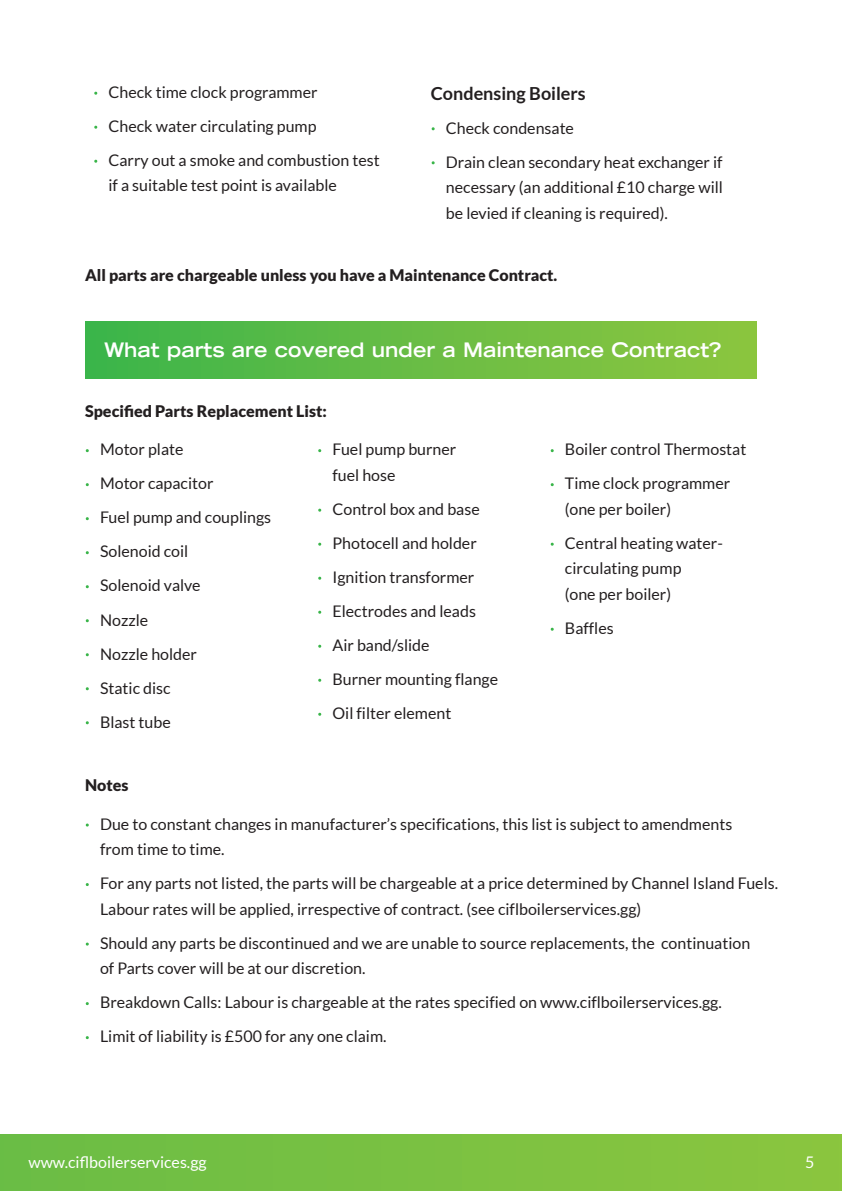
<style>
.page{position:relative;width:842px;height:1191px;background:#fff}
.page>*{position:absolute;margin:0;border:0;box-sizing:border-box;transform-origin:0 0}
.t1{font:700 expanded 20px "Trade Gothic LH";color:#fff}
.t2{font:700 18px "Lato";color:#231f20}
.t3{font:16px/25.6px "Lato";color:#231f20}
.t4{font:900 16px "Lato";color:#231f20}
.t5{font:16px "Lato";color:#fff}
.s1{font-weight:700;color:#fff}
</style>
<div class="page">
<div style="left:0;top:1134px;width:842px;height:57px;background:linear-gradient(to right,#6abd45,#8bc53e)"></div>
<div style="left:85px;top:321px;width:672px;height:57px;background:linear-gradient(to right,#3db54a,#8fc53f)"></div>
<p class="t3" style="left:94px;top:79px;width:225px"><span class="s1">·</span> Check time clock programmer</p>
<p class="t3" style="left:94px;top:113px;width:224px"><span class="s1">·</span> Check water circulating pump</p>
<p class="t3" style="left:109px;top:147px;width:273px;text-indent:-15px"><span class="s1">·</span> Carry out a smoke and combustion test if a suitable test point is available</p>
<p class="t2" style="left:431px;top:83px;width:156px">Condensing Boilers</p>
<p class="t3" style="left:431px;top:115px;width:145px"><span class="s1">·</span> Check condensate</p>
<p class="t3" style="left:446px;top:149px;width:279px;text-align:justify;text-indent:-15px"><span class="s1">·</span> Drain clean secondary heat exchanger if necessary (an additional £10 charge will be levied if cleaning is required).</p>
<p class="t4" style="left:85px;top:265px;width:474px">All parts are chargeable unless you have a Maintenance Contract.</p>
<p class="t1" style="left:104px;top:337px;width:619px">What parts are covered under a Maintenance Contract?</p>
<p class="t4" style="left:85px;top:401px;width:243px">Specified Parts Replacement List:</p>
<p class="t3" style="left:85px;top:437px;width:100px"><span class="s1">·</span> Motor plate</p>
<p class="t3" style="left:85px;top:471px;width:130px"><span class="s1">·</span> Motor capacitor</p>
<p class="t3" style="left:85px;top:505px;width:188px"><span class="s1">·</span> Fuel pump and couplings</p>
<p class="t3" style="left:85px;top:539px;width:105px"><span class="s1">·</span> Solenoid coil</p>
<p class="t3" style="left:85px;top:573px;width:117px"><span class="s1">·</span> Solenoid valve</p>
<p class="t3" style="left:85px;top:607px;width:65px"><span class="s1">·</span> Nozzle</p>
<p class="t3" style="left:85px;top:641px;width:113px"><span class="s1">·</span> Nozzle holder</p>
<p class="t3" style="left:85px;top:675px;width:87px"><span class="s1">·</span> Static disc</p>
<p class="t3" style="left:85px;top:709px;width:87px"><span class="s1">·</span> Blast tube</p>
<p class="t3" style="left:332px;top:437px;width:125px;text-indent:-15px"><span class="s1">·</span> Fuel pump burner fuel hose</p>
<p class="t3" style="left:317px;top:496px;width:164px"><span class="s1">·</span> Control box and base</p>
<p class="t3" style="left:317px;top:530px;width:161px"><span class="s1">·</span> Photocell and holder</p>
<p class="t3" style="left:317px;top:564px;width:158px"><span class="s1">·</span> Ignition transformer</p>
<p class="t3" style="left:317px;top:598px;width:160px"><span class="s1">·</span> Electrodes and leads</p>
<p class="t3" style="left:317px;top:632px;width:113px"><span class="s1">·</span> Air band/slide</p>
<p class="t3" style="left:317px;top:666px;width:182px"><span class="s1">·</span> Burner mounting flange</p>
<p class="t3" style="left:317px;top:700px;width:135px"><span class="s1">·</span> Oil filter element</p>
<p class="t3" style="left:550px;top:437px;width:198px"><span class="s1">·</span> Boiler control Thermostat</p>
<p class="t3" style="left:565px;top:471px;width:167px;text-indent:-15px"><span class="s1">·</span> Time clock programmer (one per boiler)</p>
<p class="t3" style="left:565px;top:530px;width:159px;text-indent:-15px"><span class="s1">·</span> Central heating water&shy;circulating pump<br>(one per boiler)</p>
<p class="t3" style="left:550px;top:615px;width:65px"><span class="s1">·</span> Baffles</p>
<p class="t4" style="left:85px;top:775px;width:45px">Notes</p>
<p class="t3" style="left:100px;top:811px;width:634px;text-indent:-15px"><span class="s1">·</span> Due to constant changes in manufacturer’s specifications, this list is subject to amendments from time to time.</p>
<p class="t3" style="left:100px;top:870px;width:679px;text-indent:-15px"><span class="s1">·</span> For any parts not listed, the parts will be chargeable at a price determined by Channel Island Fuels.<br>Labour rates will be applied, irrespective of contract. (see ciflboilerservices.gg)</p>
<p class="t3" style="left:100px;top:930px;width:652px;text-indent:-15px"><span class="s1">·</span> Should any parts be discontinued and we are unable to source replacements, the continuation of Parts cover will be at our discretion.</p>
<p class="t3" style="left:85px;top:989px;width:638px"><span class="s1">·</span> Breakdown Calls: Labour is chargeable at the rates specified on www.ciflboilerservices.gg.</p>
<p class="t3" style="left:85px;top:1023px;width:303px"><span class="s1">·</span> Limit of liability is £500 for any one claim.</p>
<p class="t5" style="left:28px;top:1153px;width:180px">www.ciflboilerservices.gg</p>
<p class="t5" style="left:805px;top:1153px;width:11px">5</p>
</div>
